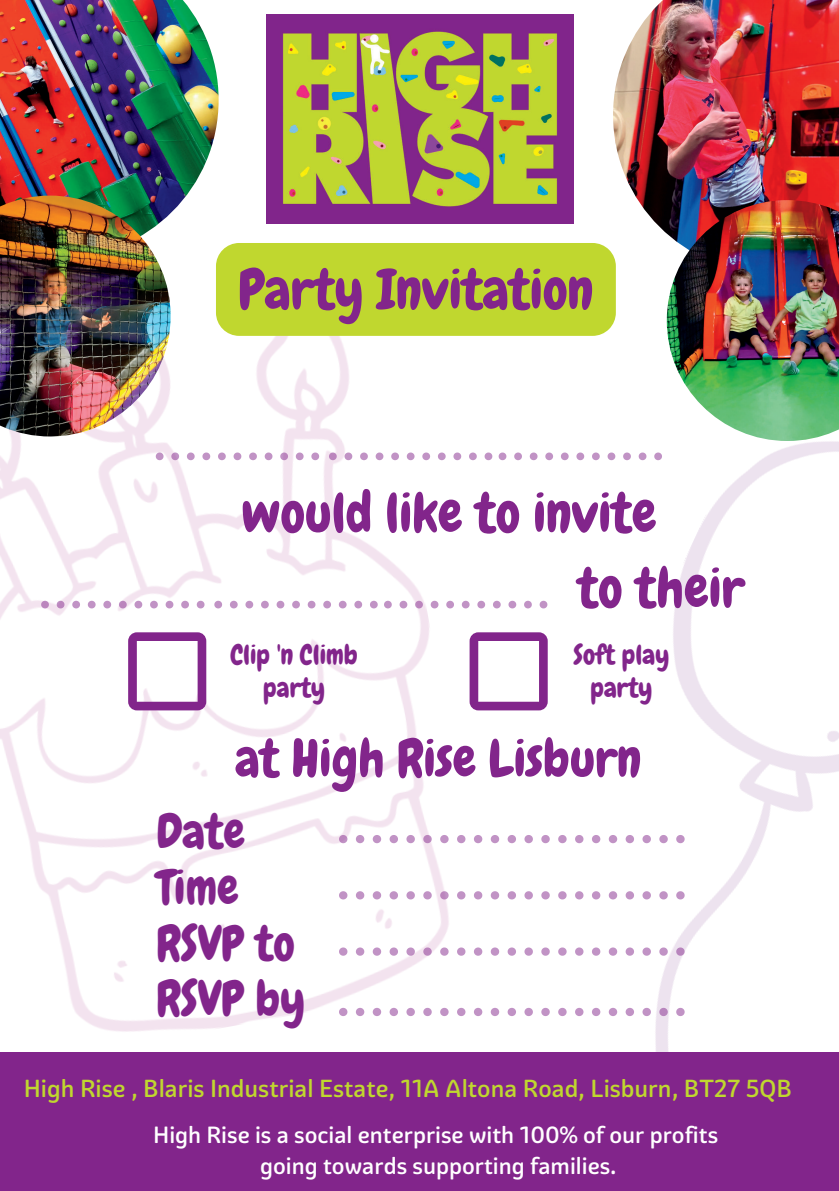
<style>
.page{position:relative;width:839px;height:1191px;background:#fff}
.page>*{position:absolute;margin:0;border:0;box-sizing:border-box;transform-origin:0 0}
.t1{font:55.4px "Chewy";color:#82258b}
.t2{font:54.6px/75px "Chewy";color:#82258b}
.t3{font:52px "Chewy";color:#82258b}
.t4{font:48px/55.6px "Chewy";color:#82258b}
.t5{font:27px/33px "Chewy";color:#82258b;text-align:center}
.t6{font:500 24px "Graviola Soft";color:#c0d72f}
.t7{font:500 22.8px/31.4px "Graviola Soft";color:#fff;text-align:center}
</style>
<div class="page">
<img style="left:494px;top:441px;width:344px;height:611px">
<img style="left:0;top:336px;width:494px;height:696px">
<svg style="left:156px;top:453px;width:7px;height:7px"></svg>
<svg style="left:171px;top:453px;width:8px;height:7px"></svg>
<svg style="left:187px;top:453px;width:8px;height:7px"></svg>
<svg style="left:202px;top:453px;width:8px;height:7px"></svg>
<svg style="left:218px;top:453px;width:8px;height:7px"></svg>
<svg style="left:233px;top:453px;width:8px;height:7px"></svg>
<svg style="left:249px;top:453px;width:8px;height:7px"></svg>
<svg style="left:265px;top:453px;width:7px;height:7px"></svg>
<svg style="left:280px;top:453px;width:8px;height:7px"></svg>
<svg style="left:296px;top:453px;width:7px;height:7px"></svg>
<svg style="left:311px;top:453px;width:8px;height:7px"></svg>
<svg style="left:484px;top:453px;width:8px;height:7px"></svg>
<svg style="left:469px;top:453px;width:8px;height:7px"></svg>
<svg style="left:453px;top:453px;width:8px;height:7px"></svg>
<svg style="left:438px;top:453px;width:7px;height:7px"></svg>
<svg style="left:422px;top:453px;width:8px;height:7px"></svg>
<svg style="left:407px;top:453px;width:7px;height:7px"></svg>
<svg style="left:391px;top:453px;width:8px;height:7px"></svg>
<svg style="left:375px;top:453px;width:8px;height:7px"></svg>
<svg style="left:360px;top:453px;width:8px;height:7px"></svg>
<svg style="left:344px;top:453px;width:8px;height:7px"></svg>
<svg style="left:329px;top:453px;width:8px;height:7px"></svg>
<svg style="left:654px;top:453px;width:8px;height:7px"></svg>
<svg style="left:638px;top:453px;width:8px;height:7px"></svg>
<svg style="left:623px;top:453px;width:8px;height:7px"></svg>
<svg style="left:607px;top:453px;width:8px;height:7px"></svg>
<svg style="left:592px;top:453px;width:7px;height:7px"></svg>
<svg style="left:576px;top:453px;width:8px;height:7px"></svg>
<svg style="left:561px;top:453px;width:7px;height:7px"></svg>
<svg style="left:545px;top:453px;width:8px;height:7px"></svg>
<svg style="left:529px;top:453px;width:8px;height:7px"></svg>
<svg style="left:514px;top:453px;width:8px;height:7px"></svg>
<svg style="left:498px;top:453px;width:8px;height:7px"></svg>
<div style="left:0;top:1052px;width:838px;height:139px;background:#82258b"></div>
<img style="left:267px;top:15px;width:306px;height:209px">
<img style="left:613px;top:0;width:225px;height:273px">
<img style="left:666px;top:200px;width:172px;height:241px">
<svg style="left:339px;top:835px;width:8px;height:8px"></svg>
<svg style="left:356px;top:835px;width:8px;height:8px"></svg>
<svg style="left:373px;top:835px;width:8px;height:8px"></svg>
<svg style="left:389px;top:835px;width:9px;height:8px"></svg>
<svg style="left:406px;top:835px;width:9px;height:8px"></svg>
<svg style="left:423px;top:835px;width:8px;height:8px"></svg>
<svg style="left:440px;top:835px;width:8px;height:8px"></svg>
<svg style="left:457px;top:835px;width:8px;height:8px"></svg>
<svg style="left:474px;top:835px;width:8px;height:8px"></svg>
<svg style="left:490px;top:835px;width:9px;height:8px"></svg>
<svg style="left:507px;top:835px;width:9px;height:8px"></svg>
<svg style="left:524px;top:835px;width:9px;height:8px"></svg>
<svg style="left:541px;top:835px;width:8px;height:8px"></svg>
<svg style="left:558px;top:835px;width:8px;height:8px"></svg>
<svg style="left:575px;top:835px;width:8px;height:8px"></svg>
<svg style="left:592px;top:835px;width:8px;height:8px"></svg>
<svg style="left:608px;top:835px;width:9px;height:8px"></svg>
<svg style="left:625px;top:787px;width:42px;height:72px"></svg>
<svg style="left:676px;top:835px;width:8px;height:8px"></svg>
<svg style="left:339px;top:891px;width:8px;height:8px"></svg>
<svg style="left:356px;top:891px;width:8px;height:8px"></svg>
<svg style="left:373px;top:891px;width:8px;height:8px"></svg>
<svg style="left:389px;top:891px;width:9px;height:8px"></svg>
<svg style="left:406px;top:891px;width:9px;height:8px"></svg>
<svg style="left:423px;top:891px;width:8px;height:8px"></svg>
<svg style="left:440px;top:891px;width:8px;height:8px"></svg>
<svg style="left:457px;top:891px;width:8px;height:8px"></svg>
<svg style="left:474px;top:891px;width:8px;height:8px"></svg>
<svg style="left:490px;top:891px;width:9px;height:8px"></svg>
<svg style="left:507px;top:891px;width:9px;height:8px"></svg>
<svg style="left:524px;top:891px;width:9px;height:8px"></svg>
<svg style="left:541px;top:891px;width:8px;height:8px"></svg>
<svg style="left:558px;top:891px;width:8px;height:8px"></svg>
<svg style="left:575px;top:891px;width:8px;height:8px"></svg>
<svg style="left:592px;top:891px;width:8px;height:8px"></svg>
<svg style="left:608px;top:891px;width:9px;height:8px"></svg>
<svg style="left:625px;top:891px;width:9px;height:8px"></svg>
<svg style="left:642px;top:891px;width:9px;height:8px"></svg>
<svg style="left:659px;top:891px;width:8px;height:8px"></svg>
<svg style="left:676px;top:891px;width:8px;height:8px"></svg>
<svg style="left:339px;top:947px;width:8px;height:9px"></svg>
<svg style="left:356px;top:947px;width:8px;height:9px"></svg>
<svg style="left:373px;top:947px;width:8px;height:9px"></svg>
<svg style="left:389px;top:947px;width:9px;height:9px"></svg>
<svg style="left:406px;top:947px;width:9px;height:9px"></svg>
<svg style="left:423px;top:947px;width:8px;height:9px"></svg>
<svg style="left:440px;top:947px;width:8px;height:9px"></svg>
<svg style="left:457px;top:947px;width:8px;height:9px"></svg>
<svg style="left:474px;top:947px;width:8px;height:9px"></svg>
<svg style="left:490px;top:947px;width:9px;height:9px"></svg>
<svg style="left:507px;top:947px;width:9px;height:9px"></svg>
<svg style="left:524px;top:947px;width:9px;height:9px"></svg>
<svg style="left:541px;top:947px;width:8px;height:9px"></svg>
<svg style="left:558px;top:947px;width:8px;height:9px"></svg>
<svg style="left:575px;top:947px;width:8px;height:9px"></svg>
<svg style="left:592px;top:947px;width:8px;height:9px"></svg>
<svg style="left:608px;top:947px;width:9px;height:9px"></svg>
<svg style="left:625px;top:947px;width:9px;height:9px"></svg>
<svg style="left:642px;top:947px;width:9px;height:9px"></svg>
<svg style="left:659px;top:947px;width:8px;height:9px"></svg>
<svg style="left:676px;top:947px;width:8px;height:9px"></svg>
<svg style="left:339px;top:1008px;width:8px;height:8px"></svg>
<svg style="left:356px;top:1008px;width:8px;height:8px"></svg>
<svg style="left:373px;top:1008px;width:8px;height:8px"></svg>
<svg style="left:389px;top:1008px;width:9px;height:8px"></svg>
<svg style="left:406px;top:1008px;width:9px;height:8px"></svg>
<svg style="left:423px;top:1008px;width:8px;height:8px"></svg>
<svg style="left:440px;top:1008px;width:8px;height:8px"></svg>
<svg style="left:457px;top:1008px;width:8px;height:8px"></svg>
<svg style="left:474px;top:1008px;width:8px;height:8px"></svg>
<svg style="left:490px;top:1008px;width:9px;height:8px"></svg>
<svg style="left:507px;top:1008px;width:9px;height:8px"></svg>
<svg style="left:524px;top:1008px;width:9px;height:8px"></svg>
<svg style="left:541px;top:1008px;width:8px;height:8px"></svg>
<svg style="left:558px;top:1008px;width:8px;height:8px"></svg>
<svg style="left:575px;top:1008px;width:8px;height:8px"></svg>
<svg style="left:592px;top:1008px;width:8px;height:8px"></svg>
<svg style="left:608px;top:1008px;width:9px;height:8px"></svg>
<svg style="left:625px;top:1008px;width:9px;height:8px"></svg>
<svg style="left:642px;top:1008px;width:9px;height:8px"></svg>
<svg style="left:659px;top:1008px;width:8px;height:8px"></svg>
<svg style="left:676px;top:1008px;width:8px;height:8px"></svg>
<img style="left:0;top:0;width:218px;height:213px">
<img style="left:0;top:196px;width:171px;height:240px">
<svg style="left:128px;top:632px;width:78px;height:78px"></svg>
<div style="left:216px;top:243px;width:399px;height:93px;background:#c0d72f"></div>
<svg style="left:469px;top:632px;width:78px;height:78px"></svg>
<svg style="left:41px;top:601px;width:8px;height:7px"></svg>
<svg style="left:57px;top:601px;width:7px;height:7px"></svg>
<svg style="left:72px;top:601px;width:8px;height:7px"></svg>
<svg style="left:88px;top:601px;width:8px;height:7px"></svg>
<svg style="left:103px;top:601px;width:8px;height:7px"></svg>
<svg style="left:119px;top:601px;width:8px;height:7px"></svg>
<svg style="left:134px;top:601px;width:8px;height:7px"></svg>
<svg style="left:150px;top:601px;width:8px;height:7px"></svg>
<svg style="left:166px;top:601px;width:7px;height:7px"></svg>
<svg style="left:181px;top:601px;width:8px;height:7px"></svg>
<svg style="left:197px;top:601px;width:7px;height:7px"></svg>
<svg style="left:370px;top:601px;width:8px;height:7px"></svg>
<svg style="left:354px;top:601px;width:8px;height:7px"></svg>
<svg style="left:339px;top:601px;width:7px;height:7px"></svg>
<svg style="left:323px;top:601px;width:8px;height:7px"></svg>
<svg style="left:308px;top:601px;width:7px;height:7px"></svg>
<svg style="left:292px;top:601px;width:8px;height:7px"></svg>
<svg style="left:276px;top:601px;width:8px;height:7px"></svg>
<svg style="left:261px;top:601px;width:8px;height:7px"></svg>
<svg style="left:245px;top:601px;width:8px;height:7px"></svg>
<svg style="left:230px;top:601px;width:8px;height:7px"></svg>
<svg style="left:214px;top:601px;width:8px;height:7px"></svg>
<svg style="left:539px;top:601px;width:8px;height:7px"></svg>
<svg style="left:524px;top:601px;width:8px;height:7px"></svg>
<svg style="left:508px;top:601px;width:8px;height:7px"></svg>
<svg style="left:493px;top:601px;width:7px;height:7px"></svg>
<svg style="left:477px;top:601px;width:8px;height:7px"></svg>
<svg style="left:462px;top:601px;width:7px;height:7px"></svg>
<svg style="left:446px;top:601px;width:8px;height:7px"></svg>
<svg style="left:430px;top:601px;width:8px;height:7px"></svg>
<svg style="left:415px;top:601px;width:8px;height:7px"></svg>
<svg style="left:399px;top:601px;width:8px;height:7px"></svg>
<svg style="left:384px;top:601px;width:8px;height:7px"></svg>
<h1 class="t1" style="left:238px;top:254px;width:357px">Party Invitation</h1>
<h2 class="t2" style="left:577px;top:476px;width:168px;text-indent:-336px">would like to invite<br>to their</h2>
<p class="t5" style="left:230px;top:638px;width:129px">Clip 'n Climb party</p>
<p class="t5" style="left:573px;top:638px;width:97px">Soft play party</p>
<h3 class="t3" style="left:235px;top:725px;width:407px">at High Rise Lisburn</h3>
<h3 class="t4" style="left:156px;top:804px;width:150px">Date<br>Time<br>RSVP to<br>RSVP by</h3>
<p class="t6" style="left:24px;top:1073px;width:769px">High Rise , Blaris Industrial Estate, 11A Altona Road, Lisburn, BT27 5QB</p>
<p class="t7" style="left:153px;top:1118px;width:566px">High Rise is a social enterprise with 100% of our profits going towards supporting families.</p>
</div>
